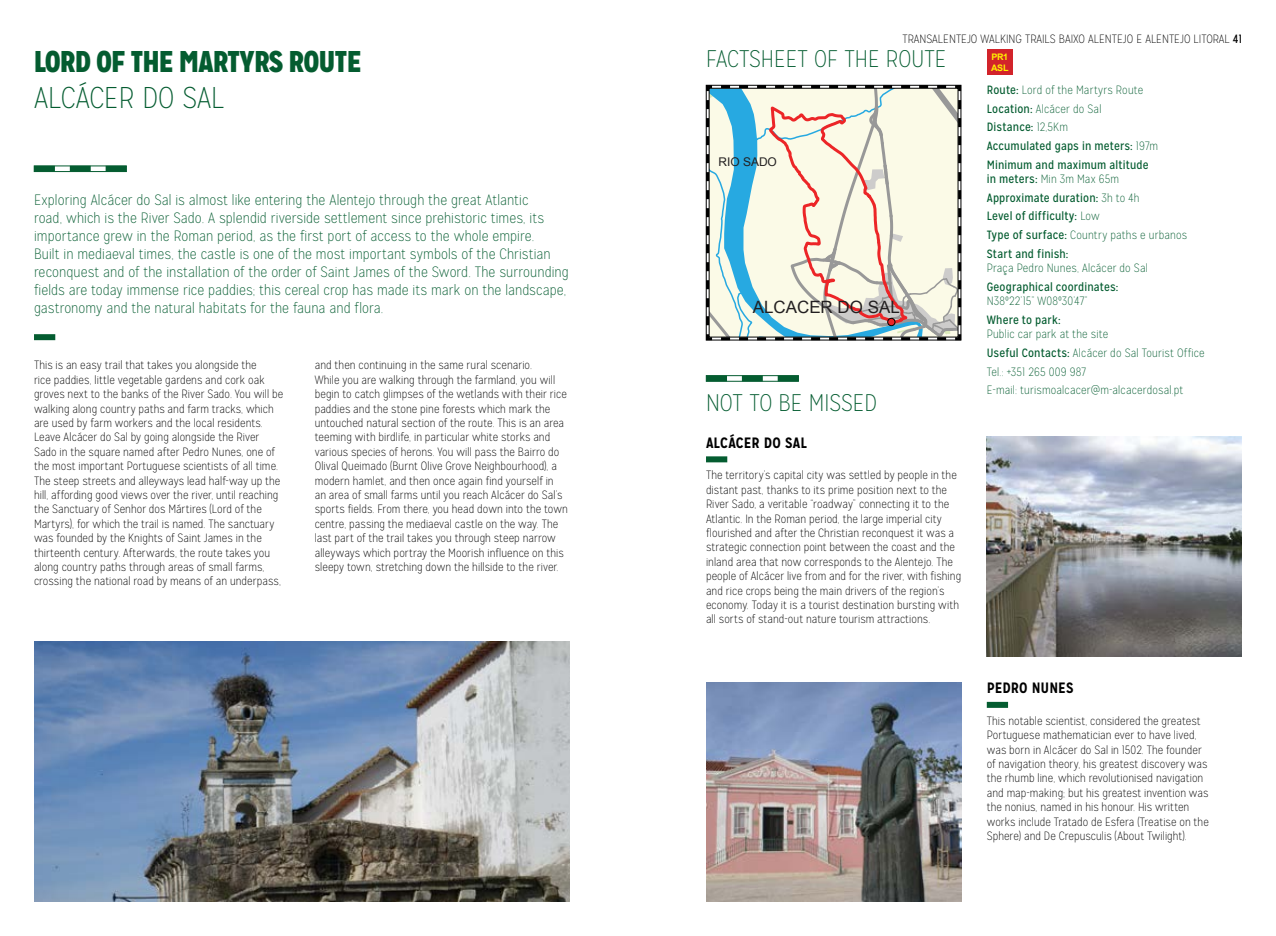
<style>
.page{position:relative;width:1276px;height:936px;background:#fff}
.page>*{position:absolute;margin:0;border:0;box-sizing:border-box;transform-origin:0 0}
.t1{font:900 30px "Mission Gothic";letter-spacing:-.01em;color:#045c30}
.t2{font:100 30px "Mission Gothic";color:#045c30}
.t3{font:100 24px "Mission Gothic";color:#045c30}
.t4{font:16.95px "Arial";color:#221f20}
.t5{font:100 15px/18px "Mission Gothic";letter-spacing:.005em;color:#045c30}
.t6{font:700 15px "Mission Gothic";color:#000}
.t7{font:100 12px/14.4px "Mission Gothic";letter-spacing:.005em;color:#000}
.t8{font:12px/18.6px "Mission Gothic";letter-spacing:.01em;color:#045c30}
.t9{font:100 12px/18.6px "Mission Gothic";letter-spacing:.015em;color:#045c30}
.t10{font:12px "Arial";color:#221f20}
.t11{font:700 9px/10.8px "Arial";letter-spacing:-.035em;color:#fff200}
.s1{font-weight:400}
.s2{font-weight:100}
</style>
<div class="page">
<img style="left:706px;top:682px;width:255px;height:219px">
<img style="left:986px;top:436px;width:256px;height:220px">
<svg style="left:36px;top:168px;width:88px;height:2px"></svg>
<div style="left:34px;top:166px;width:92px;height:6px;border:1px solid #045c30"></div>
<div style="left:34px;top:334px;width:21px;height:6px;background:#045c30"></div>
<img style="left:34px;top:641px;width:536px;height:260px">
<div style="left:706px;top:456px;width:21px;height:6px;background:#045c30"></div>
<div style="left:986px;top:701px;width:22px;height:6px;background:#045c30"></div>
<div style="left:986px;top:49px;width:26px;height:26px;background:#d2232a"></div>
<svg style="left:706px;top:375px;width:93px;height:7px"></svg>
<svg style="left:705px;top:84px;width:257px;height:257px;background:#d9ded5"></svg>
<div style="left:706px;top:85px;width:255px;height:255px;border:1px solid #000"></div>
<h1 class="t1" style="left:34px;top:42px;width:329px">LORD OF THE MARTYRS ROUTE</h1>
<h1 class="t2" style="left:34px;top:80px;width:192px">ALCÁCER DO SAL</h1>
<p class="t5" style="left:34px;top:191px;width:536px">Exploring Alcácer do Sal is almost like entering the Alentejo through the great Atlantic<br>road, which is the River Sado. A splendid riverside settlement since prehistoric times, its importance grew in the Roman period, as the first port of access to the whole empire.<br>Built in mediaeval times, the castle is one of the most important symbols of the Christian reconquest and of the installation of the order of Saint James of the Sword. The surrounding fields are today immense rice paddies; this cereal crop has made its mark on the landscape, gastronomy and the natural habitats for the fauna and flora.</p>
<p class="t7" style="left:34px;top:358px;width:251px">This is an easy trail that takes you alongside the<br>rice paddies, little vegetable gardens and cork oak groves next to the banks of the River Sado. You will be walking along country paths and farm tracks, which are used by farm workers and the local residents.<br>Leave Alcácer do Sal by going alongside the River Sado in the square named after Pedro Nunes, one of the most important Portuguese scientists of all time.<br>The steep streets and alleyways lead half-way up the hill, affording good views over the river, until reaching the Sanctuary of Senhor dos Mártires (Lord of the Martyrs), for which the trail is named. The sanctuary was founded by the Knights of Saint James in the thirteenth century. Afterwards, the route takes you along country paths through areas of small farms, crossing the national road by means of an underpass,</p>
<p class="t7" style="left:315px;top:358px;width:255px">and then continuing in the same rural scenario.<br>While you are walking through the farmland, you will begin to catch glimpses of the wetlands with their rice paddies and the stone pine forests which mark the untouched natural section of the route. This is an area teeming with birdlife, in particular white storks and various species of herons. You will pass the Bairro do Olival Queimado (Burnt Olive Grove Neighbourhood), a modern hamlet, and then once again find yourself in an area of small farms until you reach Alcácer do Sal’s sports fields. From there, you head down into the town centre, passing the mediaeval castle on the way. The last part of the trail takes you through steep narrow alleyways which portray the Moorish influence on this sleepy town, stretching down the hillside to the river.</p>
<p class="t7" style="left:902px;top:32px;width:341px">TRANSALENTEJO WALKING TRAILS BAIXO ALENTEJO E ALENTEJO LITORAL <span class="s1">41</span></p>
<h2 class="t3" style="left:706px;top:45px;width:242px">FACTSHEET OF THE ROUTE</h2>
<p class="t10" style="left:718px;top:154px;width:60px">RIO SADO</p>
<h3 class="t4" style="left:753px;top:296px;width:149px">ALCACER DO SAL</h3>
<h2 class="t3" style="left:706px;top:389px;width:173px">NOT TO BE MISSED</h2>
<p class="t6" style="left:706px;top:433px;width:102px">ALCÁCER DO SAL</p>
<p class="t7" style="left:706px;top:468px;width:257px">The territory’s capital city was settled by people in the distant past, thanks to its prime position next to the River Sado, a veritable “roadway” connecting it to the Atlantic. In the Roman period, the large imperial city flourished and after the Christian reconquest it was a strategic connection point between the coast and the inland area that now corresponds to the Alentejo. The people of Alcácer live from and for the river, with fishing and rice crops being the main drivers of the region’s economy. Today it is a tourist destination bursting with all sorts of stand-out nature tourism attractions.</p>
<p class="t11" style="left:991px;top:52px;width:19px">PR1<br>ASL</p>
<p class="t8" style="left:986px;top:81px;width:173px">Route: <span class="s2">Lord of the Martyrs Route<br></span>Location: <span class="s2">Alcácer do Sal<br></span>Distance: <span class="s2">12,5Km<br></span>Accumulated gaps in meters: <span class="s2">197m<br></span>Minimum and maximum altitude</p>
<p class="t8" style="left:986px;top:170px;width:202px">in meters: <span class="s2">Min 3m Max 65m<br></span>Approximate duration: <span class="s2">3h to 4h<br></span>Level of difficulty: <span class="s2">Low<br></span>Type of surface: <span class="s2">Country paths e urbanos<br></span>Start and finish:</p>
<p class="t9" style="left:986px;top:259px;width:163px">Praça Pedro Nunes, Alcácer do Sal</p>
<p class="t8" style="left:986px;top:277px;width:133px">Geographical coordinates:</p>
<p class="t9" style="left:986px;top:292px;width:102px">N38º22’15” W08º30’47”</p>
<p class="t8" style="left:986px;top:310px;width:75px">Where to park:</p>
<p class="t9" style="left:986px;top:325px;width:219px">Public car park at the site<br><span class="s1">Useful Contacts:</span> Alcácer do Sal Tourist Office Tel.: +351 265 009 987<br>E-mail: turismoalcacer@m-alcacerdosal.pt</p>
<p class="t6" style="left:986px;top:678px;width:88px">PEDRO NUNES</p>
<p class="t7" style="left:986px;top:713px;width:224px">This notable scientist, considered the greatest Portuguese mathematician ever to have lived, was born in Alcácer do Sal in 1502. The founder of navigation theory, his greatest discovery was the rhumb line, which revolutionised navigation and map-making; but his greatest invention was the nonius, named in his honour. His written works include Tratado de Esfera (Treatise on the Sphere) and De Crepusculis (About Twilight).</p>
</div>
